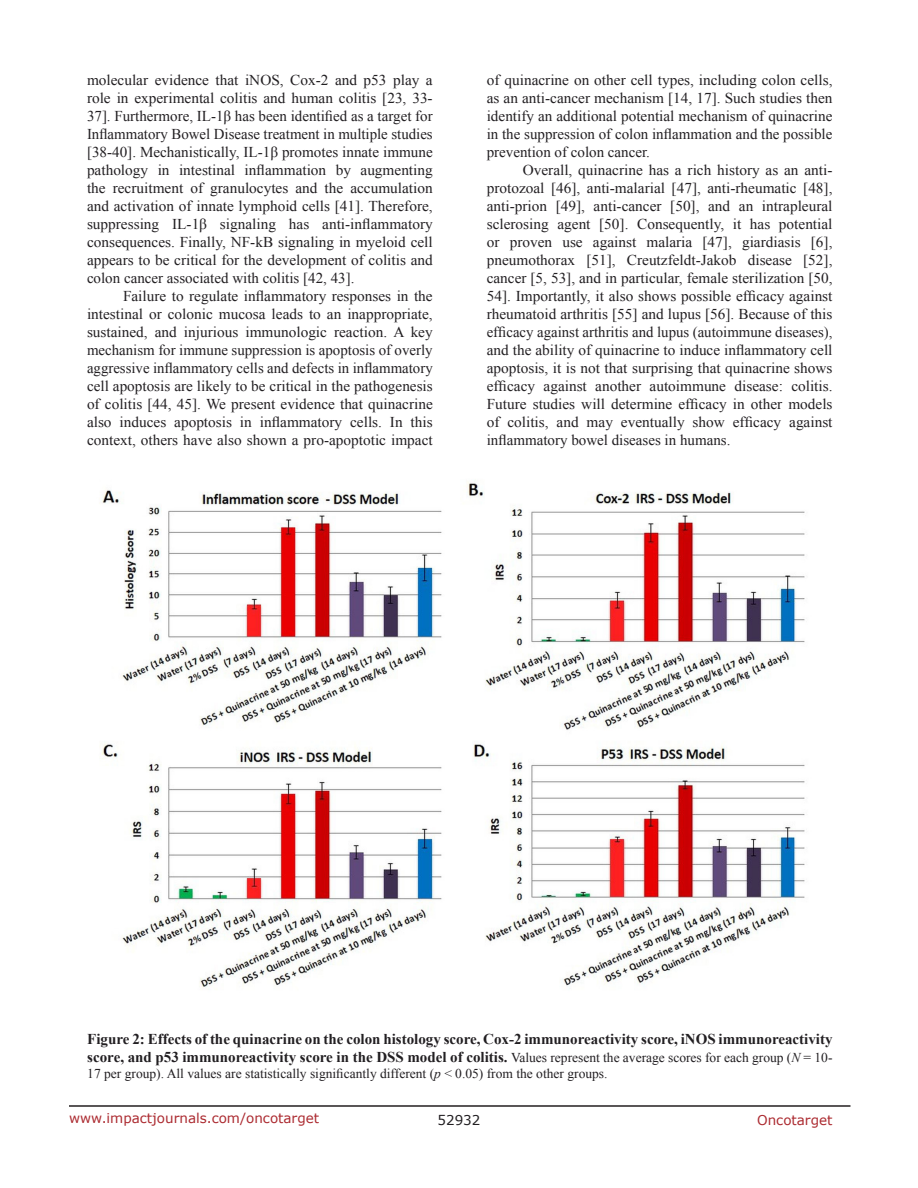
<style>
.page{position:relative;width:918px;height:1188px;background:#fff}
.page>*{position:absolute;margin:0;border:0;box-sizing:border-box;transform-origin:0 0}
.BodyText{font:15px/18px "Times New Roman";color:#221f22;text-align:justify}
.FigureText{font:700 15px/18px "Times New Roman";color:#221f22}
.FigureText-2{font:13.5px "Times New Roman";color:#221f22}
.t1{font:13.5px "Verdana";color:#ac2b31}
.t2{font:13.5px "Verdana";color:#221f22}
.s1{font-weight:400;font-size:13.5px}
.s2{font-weight:400;font-style:italic;font-size:13.5px}
.s3{font-style:italic}
</style>
<div class="page">
<hr style="left:69px;top:1105px;width:781px;height:2px;background:#231f20">
<img style="left:101px;top:482px;width:704px;height:508px">
<p class="BodyText" style="left:87px;top:71px;width:347px">molecular evidence that iNOS, Cox-2 and p53 play a role in experimental colitis and human colitis [23, 33- 37]. Furthermore, IL-1β has been identified as a target for Inflammatory Bowel Disease treatment in multiple studies [38-40]. Mechanistically, IL-1β promotes innate immune pathology in intestinal inflammation by augmenting the recruitment of granulocytes and the accumulation and activation of innate lymphoid cells [41]. Therefore, suppressing IL-1β signaling has anti-inflammatory consequences. Finally, NF-kB signaling in myeloid cell appears to be critical for the development of colitis and colon cancer associated with colitis [42, 43].</p>
<p class="BodyText" style="left:87px;top:287px;width:347px;text-indent:36px">Failure to regulate inflammatory responses in the intestinal or colonic mucosa leads to an inappropriate, sustained, and injurious immunologic reaction. A key mechanism for immune suppression is apoptosis of overly aggressive inflammatory cells and defects in inflammatory cell apoptosis are likely to be critical in the pathogenesis of colitis [44, 45]. We present evidence that quinacrine also induces apoptosis in inflammatory cells. In this context, others have also shown a pro-apoptotic impact</p>
<p class="BodyText" style="left:487px;top:71px;width:347px">of quinacrine on other cell types, including colon cells, as an anti-cancer mechanism [14, 17]. Such studies then identify an additional potential mechanism of quinacrine in the suppression of colon inflammation and the possible prevention of colon cancer.</p>
<p class="BodyText" style="left:487px;top:161px;width:347px;text-indent:36px">Overall, quinacrine has a rich history as an anti&shy;protozoal [46], anti-malarial [47], anti-rheumatic [48], anti-prion [49], anti-cancer [50], and an intrapleural sclerosing agent [50]. Consequently, it has potential or proven use against malaria [47], giardiasis [6], pneumothorax [51], Creutzfeldt-Jakob disease [52], cancer [5, 53], and in particular, female sterilization [50, 54]. Importantly, it also shows possible efficacy against rheumatoid arthritis [55] and lupus [56]. Because of this efficacy against arthritis and lupus (autoimmune diseases), and the ability of quinacrine to induce inflammatory cell apoptosis, it is not that surprising that quinacrine shows efficacy against another autoimmune disease: colitis.<br>Future studies will determine efficacy in other models of colitis, and may eventually show efficacy against inflammatory bowel diseases in humans.</p>
<p class="FigureText" style="left:87px;top:1029px;width:747px">Figure 2: Effects of the quinacrine on the colon histology score, Cox-2 immunoreactivity score, iNOS immunoreactivity score, and p53 immunoreactivity score in the DSS model of colitis. <span class="s1">Values represent the average scores for each group (</span><span class="s2">N</span> <span class="s1">= 10-</span></p>
<p class="FigureText-2" style="left:87px;top:1064px;width:522px">17 per group). All values are statistically significantly different (<span class="s3">p</span> &lt; 0.05) from the other groups.</p>
<p class="t1" style="left:69px;top:1109px;width:252px">www.impactjournals.com/oncotarget</p>
<p class="t2" style="left:438px;top:1111px;width:44px">52932</p>
<p class="t1" style="left:757px;top:1111px;width:77px">Oncotarget</p>
</div>
